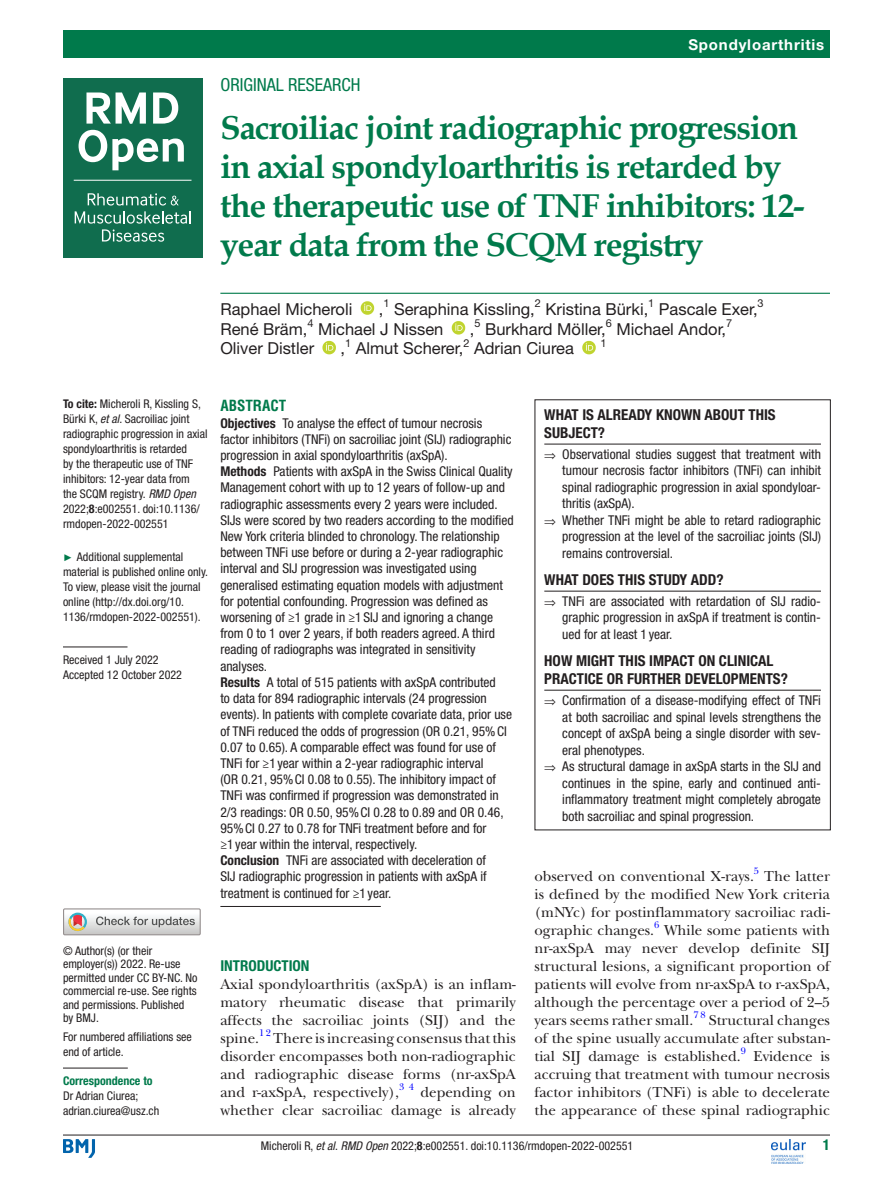
<style>
.page{position:relative;width:893px;height:1191px;background:#fff}
.page>*{position:absolute;margin:0;border:0;box-sizing:border-box;transform-origin:0 0}
.t1{font:700 33px/39px "Book Antiqua";letter-spacing:-.025em;color:#007a4b}
.t2{font:condensed 18px "Helvetica Neue LT Std";color:#007a4b}
.t3{font:16.5px "Helvetica Neue LT Std";color:#231f20}
.t4{font:15px/18px "New Baskerville";color:#231f20;text-align:justify}
.t5{font:700 condensed 15px/18px "Helvetica Neue LT Std";color:#231f20}
.t6{font:700 15px "Helvetica Neue LT Std";letter-spacing:.055em;color:#fff}
.t7{font:700 condensed 15px "Helvetica Neue LT Std";color:#007a4b}
.t8{font:700 condensed 15px "Helvetica";color:#007a4b}
.t9{font:condensed 13.5px/16.2px "Helvetica Neue LT Std";color:#231f20}
.t10{font:condensed 12px/15px "Helvetica Neue LT Std";color:#231f20}
.t11{font:700 condensed 12px "Helvetica Neue LT Std";color:#007a4b}
.t12{font:10.95px "Helvetica Neue LT Std";color:#231f20}
.t13{font:9.9px "New Baskerville";color:#00f}
.s1{font-weight:700}
.s2{font-style:italic}
.s3{font-family:"Arial";font-stretch:normal;font-size:9.75px;color:#007a4b}
</style>
<div class="page">
<hr style="left:63px;top:1134px;width:767px;height:1px;background:#231f20">
<img style="left:771px;top:1139px;width:35px;height:24px">
<svg style="left:63px;top:1139px;width:32px;height:18px"></svg>
<hr style="left:220px;top:293px;width:610px;height:1px;background:#007a4b">
<svg style="left:361px;top:301px;width:13px;height:14px"></svg>
<svg style="left:452px;top:321px;width:13px;height:13px"></svg>
<svg style="left:322px;top:341px;width:14px;height:13px"></svg>
<svg style="left:582px;top:341px;width:14px;height:13px"></svg>
<hr style="left:63px;top:646px;width:65px;height:1px;background:#231f20">
<hr style="left:63px;top:1067px;width:65px;height:1px;background:#231f20">
<div style="left:63px;top:908px;width:138px;height:27px;border:1px solid #969090"></div>
<svg style="left:64px;top:909px;width:136px;height:25px"></svg>
<div style="left:63px;top:78px;width:139px;height:179px;background:#106d4e"></div>
<svg style="left:86px;top:92px;width:60px;height:32px"></svg>
<svg style="left:153px;top:92px;width:25px;height:32px"></svg>
<svg style="left:79px;top:130px;width:105px;height:40px"></svg>
<hr style="left:74px;top:180px;width:117px;height:1px;background:#fff">
<svg style="left:88px;top:193px;width:91px;height:12px"></svg>
<svg style="left:75px;top:211px;width:116px;height:31px"></svg>
<div style="left:63px;top:31px;width:767px;height:27px;background:#007a4b"></div>
<hr style="left:220px;top:906px;width:161px;height:1px;background:#231f20">
<hr style="left:544px;top:444px;width:277px;height:1px;background:#231f20">
<hr style="left:544px;top:591px;width:277px;height:1px;background:#231f20">
<hr style="left:544px;top:690px;width:277px;height:1px;background:#231f20">
<p class="t6" style="left:688px;top:35px;width:137px">Spondyloarthritis</p>
<h2 class="t2" style="left:220px;top:74px;width:142px">ORIGINAL RESEARCH</h2>
<h1 class="t1" style="left:220px;top:108px;width:585px">Sacroiliac joint radiographic progression in axial spondyloarthritis is retarded by the therapeutic use of TNF inhibitors: 12- year data from the SCQM registry</h1>
<p class="t3" style="left:220px;top:299px;width:134px">Raphael Micheroli</p>
<p class="t3" style="left:379px;top:299px;width:386px">,<sup>1</sup> Seraphina Kissling,<sup>2</sup> Kristina Bürki,<sup>1</sup> Pascale Exer,<sup>3</sup></p>
<p class="t3" style="left:220px;top:319px;width:89px">René Bräm,</p>
<p class="t12" style="left:307px;top:317px;width:8px">4</p>
<p class="t3" style="left:318px;top:319px;width:127px">Michael J Nissen</p>
<p class="t12" style="left:474px;top:317px;width:8px">5</p>
<p class="t3" style="left:485px;top:319px;width:122px">Burkhard Möller,</p>
<p class="t12" style="left:606px;top:317px;width:8px">6</p>
<p class="t3" style="left:616px;top:319px;width:111px">Michael Andor,</p>
<p class="t12" style="left:726px;top:317px;width:8px">7</p>
<p class="t3" style="left:470px;top:319px;width:6px">,</p>
<p class="t3" style="left:220px;top:339px;width:95px">Oliver Distler</p>
<p class="t3" style="left:341px;top:339px;width:235px">,<sup>1</sup> Almut Scherer,<sup>2</sup> Adrian Ciurea</p>
<p class="t12" style="left:600px;top:336px;width:8px">1</p>
<p class="t10" style="left:63px;top:396px;width:146px"><span class="s1">To cite:</span> Micheroli R, Kissling S,<br>Bürki K, <span class="s2">et al</span>. Sacroiliac joint radiographic progression in axial spondyloarthritis is retarded<br>by the therapeutic use of TNF inhibitors: 12-year data from<br>the SCQM registry. <span class="s2">RMD Open<br></span>2022;<span class="s1">8</span>:e002551. doi:10.1136/ rmdopen-2022-002551</p>
<p class="t10" style="left:63px;top:549px;width:147px"><span class="s3">►</span> Additional supplemental material is published online only.<br>To view, please visit the journal online (http://dx.doi.org/10.<br>1136/rmdopen-2022-002551).</p>
<p class="t10" style="left:63px;top:652px;width:120px">Received 1 July 2022<br>Accepted 12 October 2022</p>
<p class="t10" style="left:63px;top:943px;width:136px;line-height:13.5px">© Author(s) (or their employer(s)) 2022. Re-use permitted under CC BY-NC. No commercial re-use. See rights and permissions. Published by BMJ.</p>
<p class="t10" style="left:63px;top:1029px;width:130px">For numbered affiliations see end of article.</p>
<p class="t11" style="left:63px;top:1073px;width:91px">Correspondence to</p>
<p class="t10" style="left:63px;top:1088px;width:98px">Dr Adrian Ciurea; adrian.ciurea@usz.ch</p>
<p class="t8" style="left:220px;top:396px;width:67px">ABSTRACT</p>
<p class="t9" style="left:220px;top:414px;width:295px"><span class="s1">Objectives</span> To analyse the effect of tumour necrosis factor inhibitors (TNFi) on sacroiliac joint (SIJ) radiographic progression in axial spondyloarthritis (axSpA).<br><span class="s1">Methods</span> Patients with axSpA in the Swiss Clinical Quality Management cohort with up to 12 years of follow-up and radiographic assessments every 2 years were included.<br>SIJs were scored by two readers according to the modified New York criteria blinded to chronology. The relationship between TNFi use before or during a 2-year radiographic interval and SIJ progression was investigated using generalised estimating equation models with adjustment for potential confounding. Progression was defined as worsening of ≥1 grade in ≥1 SIJ and ignoring a change from 0 to 1 over 2 years, if both readers agreed. A third reading of radiographs was integrated in sensitivity analyses.<br><span class="s1">Results</span> A total of 515 patients with axSpA contributed<br>to data for 894 radiographic intervals (24 progression events). In patients with complete covariate data, prior use of TNFi reduced the odds of progression (OR 0.21, 95%CI 0.07 to 0.65). A comparable effect was found for use of TNFi for ≥1 year within a 2-year radiographic interval<br>(OR 0.21, 95%CI 0.08 to 0.55). The inhibitory impact of TNFi was confirmed if progression was demonstrated in 2/3 readings: OR 0.50, 95%CI 0.28 to 0.89 and OR 0.46, 95%CI 0.27 to 0.78 for TNFi treatment before and for<br>≥1 year within the interval, respectively.<br><span class="s1">Conclusion</span> TNFi are associated with deceleration of<br>SIJ radiographic progression in patients with axSpA if treatment is continued for ≥1 year.</p>
<p class="t7" style="left:220px;top:956px;width:91px">INTRODUCTION</p>
<p class="t4" style="left:220px;top:975px;width:297px">Axial spondyloarthritis (axSpA) is an inflam&shy;matory rheumatic disease that primarily affects the sacroiliac joints (SIJ) and the spine.</p>
<p class="t13" style="left:259px;top:1027px;width:13px">1 2</p>
<p class="t4" style="left:220px;top:1029px;width:297px;text-indent:53px">There is increasing consensus that this disorder encompasses both non-radiographic and radiographic disease forms (nr-axSpA and r-axSpA, respectively),</p>
<p class="t13" style="left:399px;top:1081px;width:16px">3 4</p>
<p class="t4" style="left:220px;top:1083px;width:297px;text-align:right">depending on<br>whether clear sacroiliac damage is already</p>
<p class="t5" style="left:544px;top:405px;width:233px">WHAT IS ALREADY KNOWN ABOUT THIS<br>SUBJECT?</p>
<p class="t9" style="left:544px;top:446px;width:278px">⇒ Observational studies suggest that treatment with</p>
<p class="t9" style="left:562px;top:462px;width:260px">tumour necrosis factor inhibitors (TNFi) can inhibit</p>
<p class="t9" style="left:562px;top:479px;width:260px">spinal radiographic progression in axial spondyloar-</p>
<p class="t9" style="left:562px;top:495px;width:74px">thritis (axSpA).</p>
<p class="t9" style="left:544px;top:512px;width:278px">⇒ Whether TNFi might be able to retard radiographic</p>
<p class="t9" style="left:562px;top:528px;width:260px">progression at the level of the sacroiliac joints (SIJ)</p>
<p class="t9" style="left:562px;top:545px;width:112px">remains controversial.</p>
<p class="t5" style="left:544px;top:570px;width:181px">WHAT DOES THIS STUDY ADD?</p>
<p class="t9" style="left:562px;top:593px;width:260px;text-align:justify;text-indent:-18px">⇒ TNFi are associated with retardation of SIJ radio&shy;graphic progression in axSpA if treatment is contin&shy;ued for at least 1 year.</p>
<p class="t5" style="left:544px;top:651px;width:245px">HOW MIGHT THIS IMPACT ON CLINICAL<br>PRACTICE OR FURTHER DEVELOPMENTS?</p>
<p class="t9" style="left:544px;top:692px;width:278px">⇒ Confirmation of a disease-modifying effect of TNFi</p>
<p class="t9" style="left:562px;top:708px;width:260px">at both sacroiliac and spinal levels strengthens the</p>
<p class="t9" style="left:562px;top:725px;width:260px">concept of axSpA being a single disorder with sev-</p>
<p class="t9" style="left:562px;top:741px;width:84px">eral phenotypes.</p>
<p class="t9" style="left:544px;top:758px;width:278px">⇒ As structural damage in axSpA starts in the SIJ and</p>
<p class="t9" style="left:562px;top:774px;width:260px">continues in the spine, early and continued anti-</p>
<p class="t9" style="left:562px;top:791px;width:260px">inflammatory treatment might completely abrogate</p>
<p class="t9" style="left:562px;top:807px;width:193px">both sacroiliac and spinal progression.</p>
<p class="t4" style="left:535px;top:867px;width:297px">observed on conventional X-rays.<sup>5</sup> The latter is defined by the modified New York criteria (mNYc) for postinflammatory sacroiliac radi&shy;ographic changes.</p>
<p class="t13" style="left:654px;top:919px;width:7px">6</p>
<p class="t4" style="left:535px;top:921px;width:297px;text-indent:129px">While some patients with nr-axSpA may never develop definite SIJ structural lesions, a significant proportion of patients will evolve from nr-axSpA to r-axSpA, although the percentage over a period of 2–5 years seems rather small.</p>
<p class="t13" style="left:693px;top:1009px;width:14px">7 8</p>
<p class="t4" style="left:535px;top:1011px;width:297px;text-indent:174px">Structural changes of the spine usually accumulate after substan&shy;tial SIJ damage is established.</p>
<p class="t13" style="left:741px;top:1045px;width:7px">9</p>
<p class="t4" style="left:535px;top:1047px;width:297px;text-indent:219px">Evidence is accruing that treatment with tumour necrosis factor inhibitors (TNFi) is able to decelerate the appearance of these spinal radiographic</p>
<p class="t10" style="left:261px;top:1138px;width:374px">Micheroli R, <span class="s2">et al</span>. <span class="s2">RMD Open</span> 2022;<span class="s1">8</span>:e002551. doi:10.1136/rmdopen-2022-002551</p>
<p class="t7" style="left:823px;top:1135px;width:9px">1</p>
</div>
